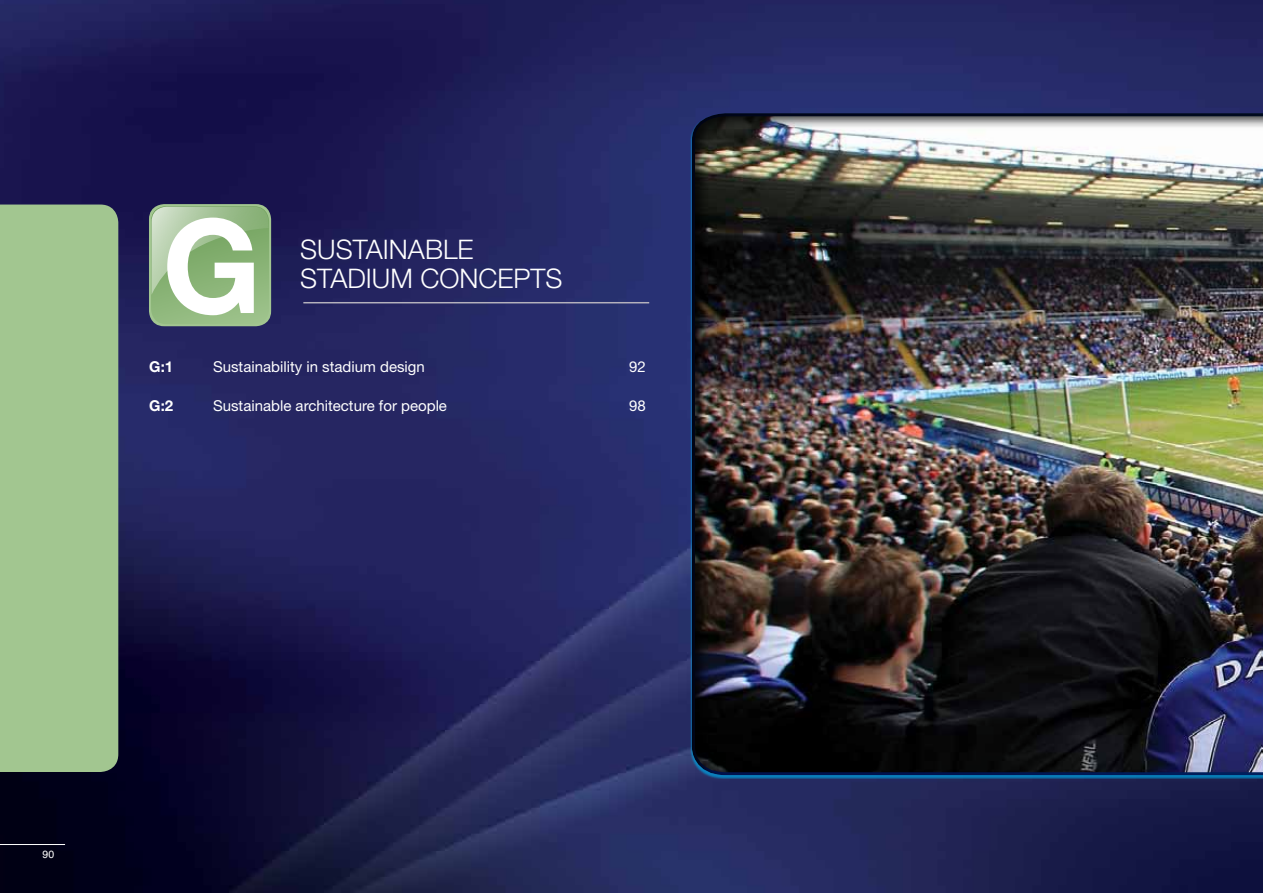
<style>
.page{position:relative;width:1263px;height:893px;background:#fff}
.page>*{position:absolute;margin:0;border:0;box-sizing:border-box;transform-origin:0 0}
.t1{font:700 130.5px "Helvetica Neue";color:#fff}
.t2{font:300 27px/28.5px "Helvetica Neue";color:#fff}
.t3{font:15px "Helvetica Neue";color:#fff}
.t4{font:700 15px "Helvetica Neue";color:#fff}
.t5{font:10.5px "Helvetica";color:#fff}
</style>
<div class="page">
<img style="left:0;top:0;width:1263px;height:893px">
<hr style="left:0;top:844px;width:65px;height:1px;background:#fff">
<div style="left:149px;top:204px;width:122px;height:122px;background:#a2c690;border-radius:15px"></div>
<div style="left:151px;top:206px;width:118px;height:118px;background:#94bb81;border-radius:15px"></div>
<svg style="left:152px;top:207px;width:117px;height:88px"></svg>
<hr style="left:303px;top:302px;width:346px;height:1px;background:#b4b1bc">
<div style="left:0;top:205px;width:118px;height:567px;background:#a2c690"></div>
<div style="left:679px;top:112px;width:584px;height:665px;background:#000;opacity:.75"></div>
<h1 class="t1" style="left:162px;top:186px;width:101px">G</h1>
<h2 class="t2" style="left:300px;top:235px;width:260px">SUSTAINABLE<br>STADIUM CONCEPTS</h2>
<p class="t4" style="left:149px;top:357px;width:25px">G:1</p>
<p class="t3" style="left:213px;top:358px;width:213px">Sustainability in stadium design</p>
<p class="t3" style="left:629px;top:358px;width:18px">92</p>
<p class="t4" style="left:149px;top:396px;width:25px">G:2</p>
<p class="t3" style="left:213px;top:396px;width:235px">Sustainable architecture for people</p>
<p class="t3" style="left:629px;top:396px;width:18px">98</p>
<p class="t5" style="left:43px;top:846px;width:13px">90</p>
</div>
